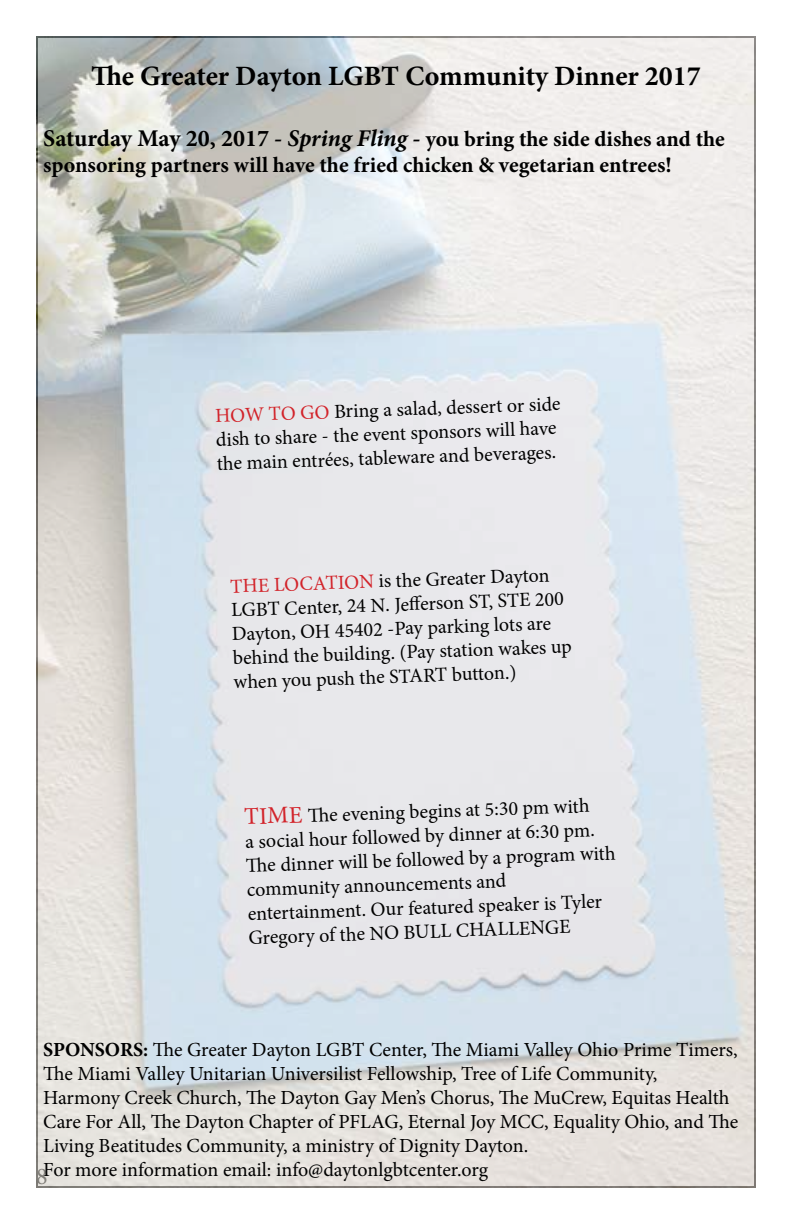
<style>
.page{position:relative;width:792px;height:1224px;background:#fff}
.page>*{position:absolute;margin:0;border:0;box-sizing:border-box;transform-origin:0 0}
.t1{font:700 28px "Minion Pro";color:#000}
.t2{font:24px "Minion Pro";color:#000}
.t3{font:700 22px/26.4px "Minion Pro";color:#000}
.t4{font:20px/24px "Minion Pro";letter-spacing:-.005em;color:#000}
.s1{font-size:24px}
.s2{font-style:italic;font-size:24px}
.s3{color:#d2232a}
.s4{font-size:24px;color:#d2232a}
.s5{font-weight:700}
</style>
<div class="page">
<img style="left:36px;top:36px;width:720px;height:1152px">
<h1 class="t1" style="left:91px;top:56px;width:611px">The Greater Dayton LGBT Community Dinner 2017</h1>
<p class="t3" style="left:43px;top:125px;width:683px"><span class="s1">Saturday May 20, 2017 -</span> <span class="s2">Spring Fling</span> <span class="s1">-</span> you bring the side dishes and the sponsoring partners will have the fried chicken &amp; vegetarian entrees!</p>
<p class="t4" style="left:215px;top:404px;width:347px;rotate:-2deg"><span class="s3">HOW TO GO</span> Bring a salad, dessert or side dish to share - the event sponsors will have the main entrées, tableware and beverages.</p>
<p class="t4" style="left:230px;top:574px;width:341px;rotate:-2deg"><span class="s3">THE LOCATION</span> is the Greater Dayton LGBT Center, 24 N. Jeff erson ST, STE 200<br>Dayton, OH 45402 -Pay parking lots are behind the building. (Pay station wakes up when you push the START button.)</p>
<p class="t4" style="left:244px;top:806px;width:371px;rotate:-2deg"><span class="s4">TIME</span> Th e evening begins at 5:30 pm with<br>a social hour followed by dinner at 6:30 pm.<br>Th e dinner will be followed by a program with community announcements and entertainment. Our featured speaker is Tyler Gregory of the NO BULL CHALLENGE</p>
<p class="t4" style="left:43px;top:1037px;width:697px"><span class="s5">SPONSORS:</span> The Greater Dayton LGBT Center, The Miami Valley Ohio Prime Timers, The Miami Valley Unitarian Universilist Fellowship, Tree of Life Community, Harmony Creek Church, The Dayton Gay Men’s Chorus, The MuCrew, Equitas Health Care For All, The Dayton Chapter of PFLAG, Eternal Joy MCC, Equality Ohio, and The Living Beatitudes Community, a ministry of Dignity Dayton.<br>For more information email: info@daytonlgbtcenter.org</p>
<p class="t2" style="left:36px;top:1161px;width:13px">8</p>
</div>
